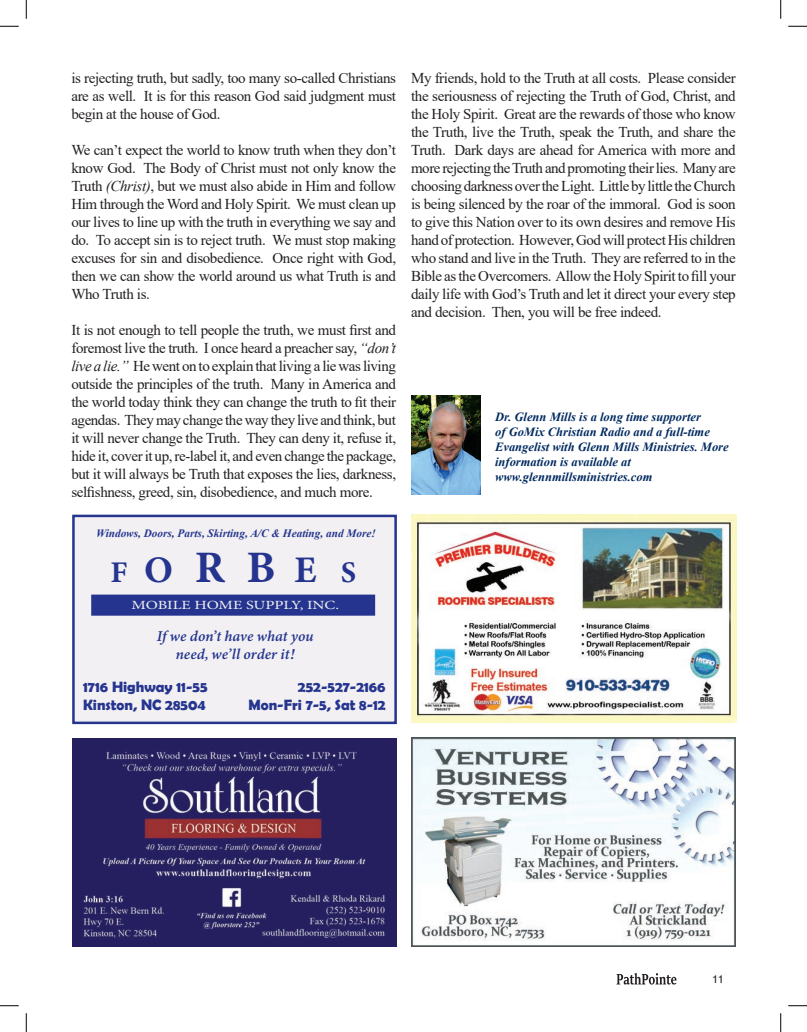
<style>
.page{position:relative;width:807px;height:1032px;background:#fff}
.page>*{position:absolute;margin:0;border:0;box-sizing:border-box;transform-origin:0 0}
.t1{font:37.5px "Minion Variable Concept";color:#25358f}
.t2{font:30px "Minion Variable Concept";color:#25358f}
.t3{font:15px/18px "Times New Roman";letter-spacing:-.025em;color:#231f20;text-align:justify}
.t4{font:700 15px/18px "Berlin Sans FB Demi";color:#25358f}
.t5{font:italic 15px/18px "Minion Variable Concept";color:#25358f;text-align:center}
.t6{font:italic 700 12.5px/15px "Times New Roman";color:#002a60}
.t7{font:12.5px "Minion Pro";letter-spacing:-.005em;color:#f2f0f2;scale:1.3 1}
.t8{font:italic 700 11.25px "Times New Roman";color:#25358f}
.t9{font:11.25px "Helvetica";color:#231f20}
.s1{font-style:italic}
.s2{font-size:45px}
.s3{font-size:30px}
</style>
<div class="page">
<img style="left:411px;top:395px;width:69px;height:99px">
<img style="left:411px;top:514px;width:324px;height:208px">
<div style="left:73px;top:516px;width:322px;height:206px;background:#f2f0f2"></div>
<div style="left:72px;top:514px;width:325px;height:210px;border:2px solid #25358f"></div>
<div style="left:92px;top:595px;width:282px;height:20px;background:#25358f"></div>
<div style="left:91px;top:594px;width:284px;height:21px;border:1px solid #25358f"></div>
<img style="left:411px;top:737px;width:324px;height:208px">
<img style="left:72px;top:738px;width:324px;height:208px">
<svg style="left:616px;top:973px;width:60px;height:11px"></svg>
<svg style="left:0;top:25px;width:19px;height:2px"></svg>
<svg style="left:788px;top:25px;width:18px;height:2px"></svg>
<svg style="left:0;top:1005px;width:19px;height:1px"></svg>
<svg style="left:788px;top:1005px;width:18px;height:1px"></svg>
<svg style="left:25px;top:0;width:2px;height:19px"></svg>
<svg style="left:25px;top:1013px;width:2px;height:18px"></svg>
<svg style="left:780px;top:0;width:1px;height:19px"></svg>
<svg style="left:780px;top:1013px;width:1px;height:18px"></svg>
<p class="t3" style="left:71px;top:68px;width:326px">is rejecting truth, but sadly, too many so-called Christians are as well. It is for this reason God said judgment must begin at the house of God.</p>
<p class="t3" style="left:71px;top:140px;width:326px">We can’t expect the world to know truth when they don’t know God. The Body of Christ must not only know the Truth <span class="s1">(Christ)</span>, but we must also abide in Him and follow Him through the Word and Holy Spirit. We must clean up our lives to line up with the truth in everything we say and do. To accept sin is to reject truth. We must stop making excuses for sin and disobedience. Once right with God, then we can show the world around us what Truth is and Who Truth is.</p>
<p class="t3" style="left:71px;top:320px;width:326px">It is not enough to tell people the truth, we must first and foremost live the truth. I once heard a preacher say, <span class="s1">“don’t live a lie.”</span> He went on to explain that living a lie was living outside the principles of the truth. Many in America and the world today think they can change the truth to fit their agendas. They may change the way they live and think, but it will never change the Truth. They can deny it, refuse it, hide it, cover it up, re-label it, and even change the package, but it will always be Truth that exposes the lies, darkness, selfishness, greed, sin, disobedience, and much more.</p>
<p class="t8" style="left:96px;top:525px;width:281px">Windows, Doors, Parts, Skirting, A/C &amp; Heating, and More!</p>
<h1 class="t1" style="left:144px;top:543px;width:213px">O<span class="s2">RB</span>E <span class="s3">S</span></h1>
<p class="t7" style="left:131px;top:597px;width:161px">MOBILE HOME SUPPLY, INC.</p>
<h2 class="t2" style="left:111px;top:551px;width:19px">F</h2>
<p class="t5" style="left:157px;top:627px;width:158px">If we don’t have what you need, we’ll order it!</p>
<p class="t4" style="left:83px;top:677px;width:126px">1716 Highway 11-55<br>Kinston, NC 28504</p>
<p class="t4" style="left:248px;top:677px;width:138px;text-align:right">252-527-2166<br>Mon-Fri 7-5, Sat 8-12</p>
<p class="t3" style="left:411px;top:69px;width:326px">My friends, hold to the Truth at all costs. Please consider the seriousness of rejecting the Truth of God, Christ, and the Holy Spirit. Great are the rewards of those who know the Truth, live the Truth, speak the Truth, and share the Truth. Dark days are ahead for America with more and more rejecting the Truth and promoting their lies. Many are choosing darkness over the Light. Little by little the Church is being silenced by the roar of the immoral. God is soon to give this Nation over to its own desires and remove His hand of protection. However, God will protect His children who stand and live in the Truth. They are referred to in the Bible as the Overcomers. Allow the Holy Spirit to fill your daily life with God’s Truth and let it direct your every step and decision. Then, you will be free indeed.</p>
<p class="t6" style="left:495px;top:409px;width:235px">Dr. Glenn Mills is a long time supporter<br>of GoMix Christian Radio and a full-time Evangelist with Glenn Mills Ministries. More information is available at www.glennmillsministries.com</p>
<p class="t9" style="left:712px;top:970px;width:13px">11</p>
</div>
